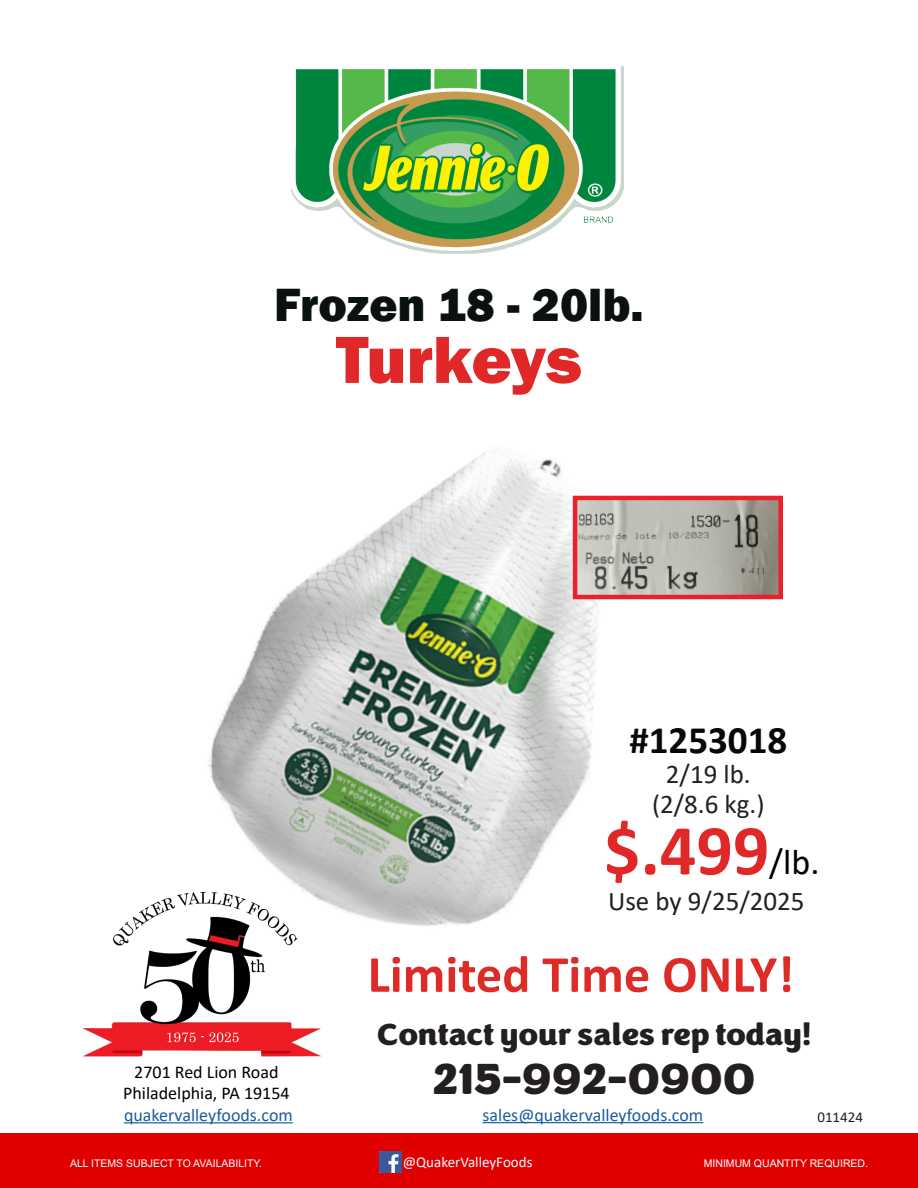
<style>
.page{position:relative;width:918px;height:1188px;background:#fff}
.page>*{position:absolute;margin:0;border:0;box-sizing:border-box;transform-origin:0 0}
.t1{font:700 72px "Calibri";color:#e02828}
.t2{font:800 69px "Franklin Gothic";letter-spacing:-.01em;color:#e02828}
.t3{font:700 52.5px "Calibri";color:#dd2b28}
.t4{font:800 48px "Franklin Gothic";color:#0b1011}
.t5{font:900 45px "Congenial";color:#231f20}
.t6{font:700 39px "Calibri";color:#090706}
.t7{font:900 31.5px "Congenial";color:#231f20}
.t8{font:27px/30px "Calibri";color:#231f20;text-align:center}
.t9{font:18px "Calibri";color:#175d9e}
.t10{font:18px/21.6px "Calibri";color:#000;text-align:center}
.t11{font:15px "Calibri";color:#fefafc}
.t12{font:15px "Calibri";color:#231f20}
.t13{font:10.5px "Arial";color:#fefcfd}
.t14{font:10.5px "Arial";color:#fff}
.s1{font-weight:400;font-size:36px;color:#000}
</style>
<div class="page">
<div style="left:0;top:1134px;width:918px;height:54px;background:#e00000"></div>
<hr style="left:124px;top:1122px;width:169px;height:1px;background:#175d9e">
<img style="left:380px;top:1151px;width:21px;height:22px">
<hr style="left:483px;top:1122px;width:220px;height:1px;background:#175d9e">
<img style="left:83px;top:1028px;width:238px;height:29px">
<img style="left:291px;top:67px;width:333px;height:187px">
<img style="left:95px;top:451px;width:688px;height:580px">
<img style="left:578px;top:501px;width:200px;height:93px">
<div style="left:573px;top:496px;width:210px;height:103px;border:4px solid #ec2029"></div>
<p class="t4" style="left:274px;top:274px;width:371px">Frozen 18 - 20lb.</p>
<p class="t2" style="left:336px;top:315px;width:247px">Turkeys</p>
<p class="t6" style="left:629px;top:713px;width:159px">#1253018</p>
<p class="t8" style="left:652px;top:759px;width:114px">2/19 lb. (2/8.6 kg.)</p>
<p class="t1" style="left:604px;top:800px;width:217px">$.499<span class="s1">/lb.</span></p>
<p class="t8" style="left:608px;top:885px;width:198px">Use by 9/25/2025</p>
<h3 class="t3" style="left:368px;top:937px;width:428px">Limited Time ONLY!</h3>
<h3 class="t7" style="left:377px;top:1014px;width:436px">Contact your sales rep today!</h3>
<h3 class="t5" style="left:433px;top:1050px;width:324px">215-992-0900</h3>
<p class="t10" style="left:123px;top:1060px;width:168px">2701 Red Lion Road<br>Philadelphia, PA 19154</p>
<p class="t9" style="left:124px;top:1102px;width:170px">quakervalleyfoods.com</p>
<p class="t13" style="left:70px;top:1156px;width:194px">ALL ITEMS SUBJECT TO AVAILABILITY.</p>
<p class="t11" style="left:403px;top:1151px;width:131px">@QuakerValleyFoods</p>
<p class="t14" style="left:704px;top:1156px;width:166px">MINIMUM QUANTITY REQUIRED.</p>
<p class="t9" style="left:483px;top:1102px;width:222px">sales@quakervalleyfoods.com</p>
<p class="t12" style="left:817px;top:1107px;width:47px">011424</p>
</div>
